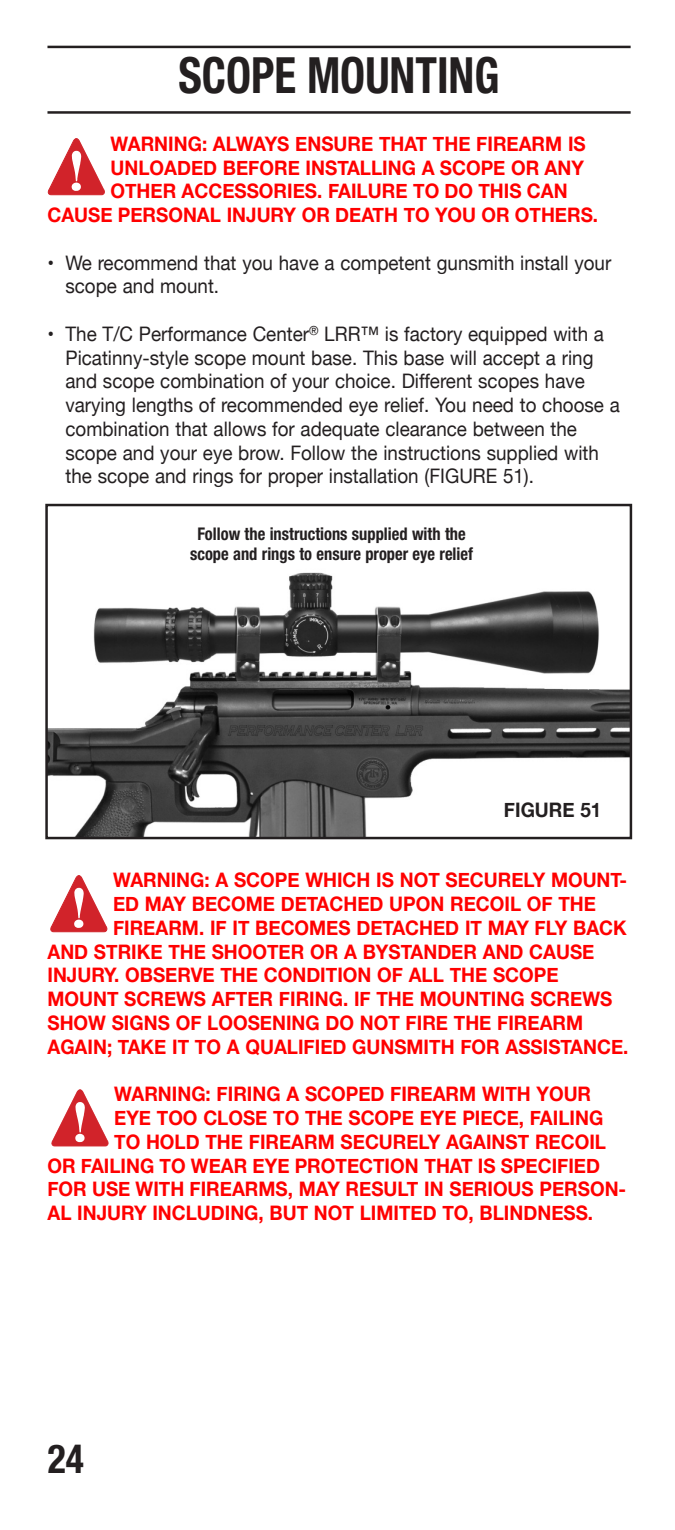
<style>
.page{position:relative;width:675px;height:1530px;background:#fff}
.page>*{position:absolute;margin:0;border:0;box-sizing:border-box;transform-origin:0 0}
.t1{font:700 condensed 50px "Helvetica Neue LT Std";color:#231f20;scale:.9 1}
.t2{font:700 condensed 40px "Helvetica Neue LT Std";color:#231f20;scale:.94 1}
.t3{font:700 20px "Helvetica Neue";color:#f00;scale:.94 1}
.t4{font:20px/23.8px "Helvetica Neue";color:#231f20;scale:.94 1}
.t5{font:700 20px "Helvetica Neue";color:#231f20;scale:.94 1}
.t6{font:700 condensed 17.5px/20px "Helvetica Neue LT Std";color:#231f20;text-align:center;scale:.94 1}
</style>
<div class="page">
<hr style="left:47px;top:46px;width:583px;height:2px;background:#231f20">
<hr style="left:47px;top:111px;width:583px;height:3px;background:#231f20">
<svg style="left:50px;top:875px;width:58px;height:57px"></svg>
<svg style="left:51px;top:1089px;width:58px;height:57px"></svg>
<img style="left:48px;top:572px;width:581px;height:264px">
<div style="left:45px;top:504px;width:587px;height:335px;border:2px solid #231f20"></div>
<div style="left:495px;top:796px;width:114px;height:26px;background:#fff"></div>
<svg style="left:47px;top:138px;width:58px;height:58px"></svg>
<h1 class="t1" style="left:179px;top:57px;width:358px">SCOPE MOUNTING</h1>
<p class="t3" style="left:110px;top:131px;width:507px">WARNING: ALWAYS ENSURE THAT THE FIREARM IS</p>
<p class="t3" style="left:110px;top:155px;width:505px">UNLOADED BEFORE INSTALLING A SCOPE OR ANY</p>
<p class="t3" style="left:110px;top:179px;width:487px">OTHER ACCESSORIES. FAILURE TO DO THIS CAN</p>
<p class="t3" style="left:47px;top:202px;width:587px">CAUSE PERSONAL INJURY OR DEATH TO YOU OR OTHERS.</p>
<p class="t4" style="left:65px;top:250px;width:582px;text-indent:-18px">• We recommend that you have a competent gunsmith install your scope and mount.</p>
<p class="t4" style="left:65px;top:321px;width:591px;text-indent:-18px">• The T/C Performance Center<sup>®</sup> LRR™ is factory equipped with a Picatinny-style scope mount base. This base will accept a ring and scope combination of your choice. Different scopes have varying lengths of recommended eye relief. You need to choose a combination that allows for adequate clearance between the scope and your eye brow. Follow the instructions supplied with the scope and rings for proper installation (FIGURE 51).</p>
<p class="t6" style="left:190px;top:525px;width:302px">Follow the instructions supplied with the scope and rings to ensure proper eye relief</p>
<p class="t5" style="left:504px;top:797px;width:105px">FIGURE 51</p>
<p class="t3" style="left:113px;top:867px;width:548px">WARNING: A SCOPE WHICH IS NOT SECURELY MOUNT-</p>
<p class="t3" style="left:113px;top:891px;width:515px">ED MAY BECOME DETACHED UPON RECOIL OF THE</p>
<p class="t3" style="left:113px;top:915px;width:548px">FIREARM. IF IT BECOMES DETACHED IT MAY FLY BACK</p>
<p class="t3" style="left:47px;top:939px;width:583px">AND STRIKE THE SHOOTER OR A BYSTANDER AND CAUSE</p>
<p class="t3" style="left:47px;top:962px;width:545px">INJURY. OBSERVE THE CONDITION OF ALL THE SCOPE</p>
<p class="t3" style="left:47px;top:986px;width:602px">MOUNT SCREWS AFTER FIRING. IF THE MOUNTING SCREWS</p>
<p class="t3" style="left:47px;top:1010px;width:571px">SHOW SIGNS OF LOOSENING DO NOT FIRE THE FIREARM</p>
<p class="t3" style="left:47px;top:1034px;width:619px">AGAIN; TAKE IT TO A QUALIFIED GUNSMITH FOR ASSISTANCE.</p>
<p class="t3" style="left:114px;top:1081px;width:509px">WARNING: FIRING A SCOPED FIREARM WITH YOUR</p>
<p class="t3" style="left:114px;top:1105px;width:522px">EYE TOO CLOSE TO THE SCOPE EYE PIECE, FAILING</p>
<p class="t3" style="left:114px;top:1129px;width:524px">TO HOLD THE FIREARM SECURELY AGAINST RECOIL</p>
<p class="t3" style="left:47px;top:1152px;width:589px">OR FAILING TO WEAR EYE PROTECTION THAT IS SPECIFIED</p>
<p class="t3" style="left:47px;top:1176px;width:617px">FOR USE WITH FIREARMS, MAY RESULT IN SERIOUS PERSON-</p>
<p class="t3" style="left:47px;top:1200px;width:582px">AL INJURY INCLUDING, BUT NOT LIMITED TO, BLINDNESS.</p>
<h2 class="t2" style="left:48px;top:1444px;width:40px">24</h2>
</div>
